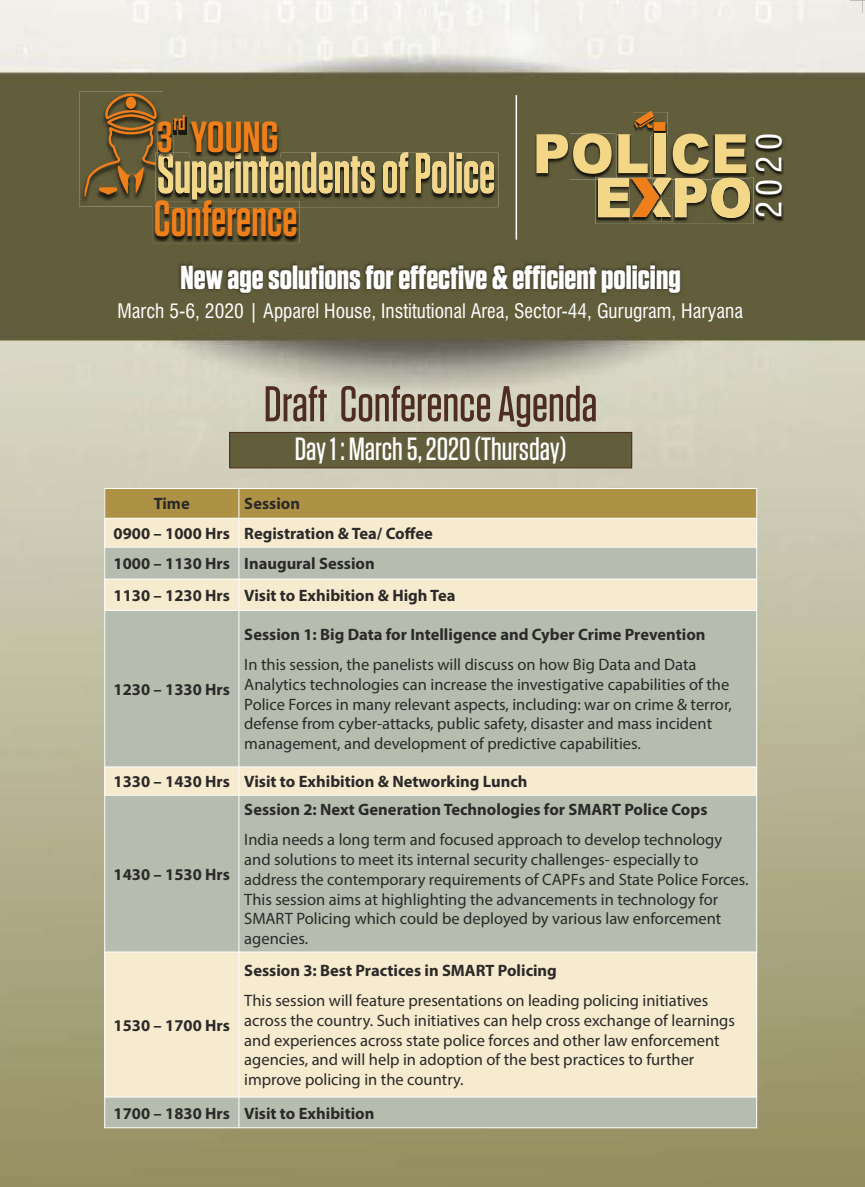
<style>
.page{position:relative;width:865px;height:1187px;background:#fff}
.page>*{position:absolute;margin:0;border:0;box-sizing:border-box;transform-origin:0 0}
.t1{font:600 50.55px "Tungsten";color:#ef7f1a;scale:.89 1}
.t2{font:500 50.1px "Tungsten";color:#4d2d21}
.t3{font:600 43.35px "Tungsten";color:#ef7f1a}
.t4{font:condensed 33.9px "Swiss 721 BT";color:#fefefe}
.t5{font:700 33.15px "Tungsten";color:#fefefe}
.t6{font:500 32.1px "Tungsten";color:#fefefe}
.t7{font:600 21.15px "Tungsten";color:#ef7f1a}
.t8{font:condensed 19.5px "Swiss 721 BT";color:#fefefe}
.t9{font:16.5px/19.8px "Myriad Pro";color:#2b2a29}
.t10{font:700 16.5px/30.5px "Myriad Pro";color:#2b2a29}
</style>
<div class="page">
<img style="left:0;top:0;width:865px;height:1187px">
<svg style="left:850px;top:0;width:15px;height:13px"></svg>
<svg style="left:862px;top:1175px;width:1px;height:12px"></svg>
<div style="left:230px;top:432px;width:402px;height:36px;background:#625e3b"></div>
<div style="left:229px;top:432px;width:403px;height:36px;border:1px solid #4d2d21"></div>
<img style="left:177px;top:261px;width:507px;height:35px">
<hr style="left:516px;top:95px;width:1px;height:145px;background:#fefefe">
<img style="left:534px;top:135px;width:2px;height:43px">
<img style="left:595px;top:177px;width:159px;height:47px">
<img style="left:662px;top:218px;width:11px;height:3px">
<img style="left:630px;top:218px;width:32px;height:4px">
<svg style="left:536px;top:111px;width:214px;height:107px;background:#918150"></svg>
<div style="left:654px;top:133px;width:11px;height:40px;background:#f3d686"></div>
<img style="left:754px;top:136px;width:31px;height:86px">
<img style="left:79px;top:92px;width:5px;height:115px">
<img style="left:153px;top:207px;width:147px;height:36px">
<svg style="left:84px;top:92px;width:410px;height:115px;background:#736941"></svg>
<div style="left:105px;top:488px;width:134px;height:30px;background:#ad9145"></div>
<div style="left:239px;top:488px;width:518px;height:30px;background:#ad9145"></div>
<div style="left:105px;top:518px;width:134px;height:29px;background:#f6eacf"></div>
<div style="left:239px;top:518px;width:518px;height:29px;background:#f6eacf"></div>
<div style="left:105px;top:547px;width:134px;height:32px;background:#b6bdaf"></div>
<div style="left:239px;top:547px;width:518px;height:32px;background:#b6bdaf"></div>
<div style="left:105px;top:579px;width:134px;height:31px;background:#f6eacf"></div>
<div style="left:239px;top:579px;width:518px;height:31px;background:#f6eacf"></div>
<div style="left:105px;top:610px;width:134px;height:157px;background:#b6bdaf"></div>
<div style="left:239px;top:610px;width:518px;height:157px;background:#b6bdaf"></div>
<div style="left:105px;top:767px;width:134px;height:28px;background:#f6eacf"></div>
<div style="left:239px;top:767px;width:518px;height:28px;background:#f6eacf"></div>
<div style="left:105px;top:795px;width:134px;height:157px;background:#b6bdaf"></div>
<div style="left:239px;top:795px;width:518px;height:157px;background:#b6bdaf"></div>
<div style="left:105px;top:952px;width:134px;height:145px;background:#f6eacf"></div>
<div style="left:239px;top:952px;width:518px;height:145px;background:#f6eacf"></div>
<div style="left:105px;top:1097px;width:134px;height:31px;background:#b6bdaf"></div>
<div style="left:239px;top:1097px;width:518px;height:31px;background:#b6bdaf"></div>
<hr style="left:104px;top:488px;width:1px;height:640px;background:#fefefe">
<hr style="left:239px;top:488px;width:1px;height:640px;background:#fefefe">
<hr style="left:756px;top:488px;width:1px;height:640px;background:#fefefe">
<hr style="left:104px;top:1127px;width:653px;height:1px;background:#fefefe">
<hr style="left:104px;top:1097px;width:653px;height:1px;background:#fefefe">
<hr style="left:104px;top:951px;width:653px;height:1px;background:#fefefe">
<hr style="left:104px;top:795px;width:653px;height:1px;background:#fefefe">
<hr style="left:104px;top:766px;width:653px;height:1px;background:#fefefe">
<hr style="left:104px;top:610px;width:653px;height:1px;background:#fefefe">
<hr style="left:104px;top:579px;width:653px;height:1px;background:#fefefe">
<hr style="left:104px;top:547px;width:653px;height:1px;background:#fefefe">
<hr style="left:104px;top:518px;width:653px;height:1px;background:#fefefe">
<hr style="left:104px;top:488px;width:653px;height:1px;background:#fefefe">
<p class="t7" style="left:173px;top:113px;width:14px">rd</p>
<h3 class="t3" style="left:157px;top:117px;width:123px">3 YOUNG</h3>
<h1 class="t1" style="left:154px;top:196px;width:163px">Conference</h1>
<h3 class="t5" style="left:181px;top:262px;width:501px">New age solutions for effective &amp; efficient policing</h3>
<p class="t8" style="left:118px;top:303px;width:627px">March 5-6, 2020 | Apparel House, Institutional Area, Sector-44, Gurugram, Haryana</p>
<h3 class="t4" style="left:756px;top:218px;width:87px;rotate:-90deg">2020</h3>
<h2 class="t2" style="left:264px;top:381px;width:335px">Draft Conference Agenda</h2>
<h3 class="t6" style="left:295px;top:435px;width:273px">Day 1 : March 5, 2020 (Thursday)</h3>
<p class="t10" style="left:114px;top:490px;width:343px;text-indent:131px">Session<br>0900 – 1000 Hrs Registration &amp; Tea/ Coffee<br>1000 – 1130 Hrs Inaugural Session<br>1130 – 1230 Hrs Visit to Exhibition &amp; High Tea</p>
<p class="t10" style="left:154px;top:490px;width:38px">Time</p>
<p class="t10" style="left:244px;top:621px;width:463px">Session 1: Big Data for Intelligence and Cyber Crime Prevention</p>
<p class="t9" style="left:244px;top:656px;width:489px">In this session, the panelists will discuss on how Big Data and Data Analytics technologies can increase the investigative capabilities of the Police Forces in many relevant aspects, including: war on crime &amp; terror, defense from cyber-attacks, public safety, disaster and mass incident management, and development of predictive capabilities.</p>
<p class="t10" style="left:114px;top:768px;width:415px">1330 – 1430 Hrs Visit to Exhibition &amp; Networking Lunch</p>
<p class="t10" style="left:114px;top:675px;width:118px">1230 – 1330 Hrs</p>
<p class="t10" style="left:244px;top:796px;width:465px">Session 2: Next Generation Technologies for SMART Police Cops</p>
<p class="t10" style="left:114px;top:860px;width:118px">1430 – 1530 Hrs</p>
<p class="t9" style="left:244px;top:831px;width:506px">India needs a long term and focused approach to develop technology and solutions to meet its internal security challenges- especially to address the contemporary requirements of CAPFs and State Police Forces.<br>This session aims at highlighting the advancements in technology for SMART Policing which could be deployed by various law enforcement agencies.</p>
<p class="t10" style="left:244px;top:957px;width:314px">Session 3: Best Practices in SMART Policing</p>
<p class="t9" style="left:244px;top:992px;width:492px">This session will feature presentations on leading policing initiatives across the country. Such initiatives can help cross exchange of learnings and experiences across state police forces and other law enforcement agencies, and will help in adoption of the best practices to further improve policing in the country.</p>
<p class="t10" style="left:114px;top:1099px;width:262px">1700 – 1830 Hrs Visit to Exhibition</p>
<p class="t10" style="left:114px;top:1011px;width:118px">1530 – 1700 Hrs</p>
</div>
